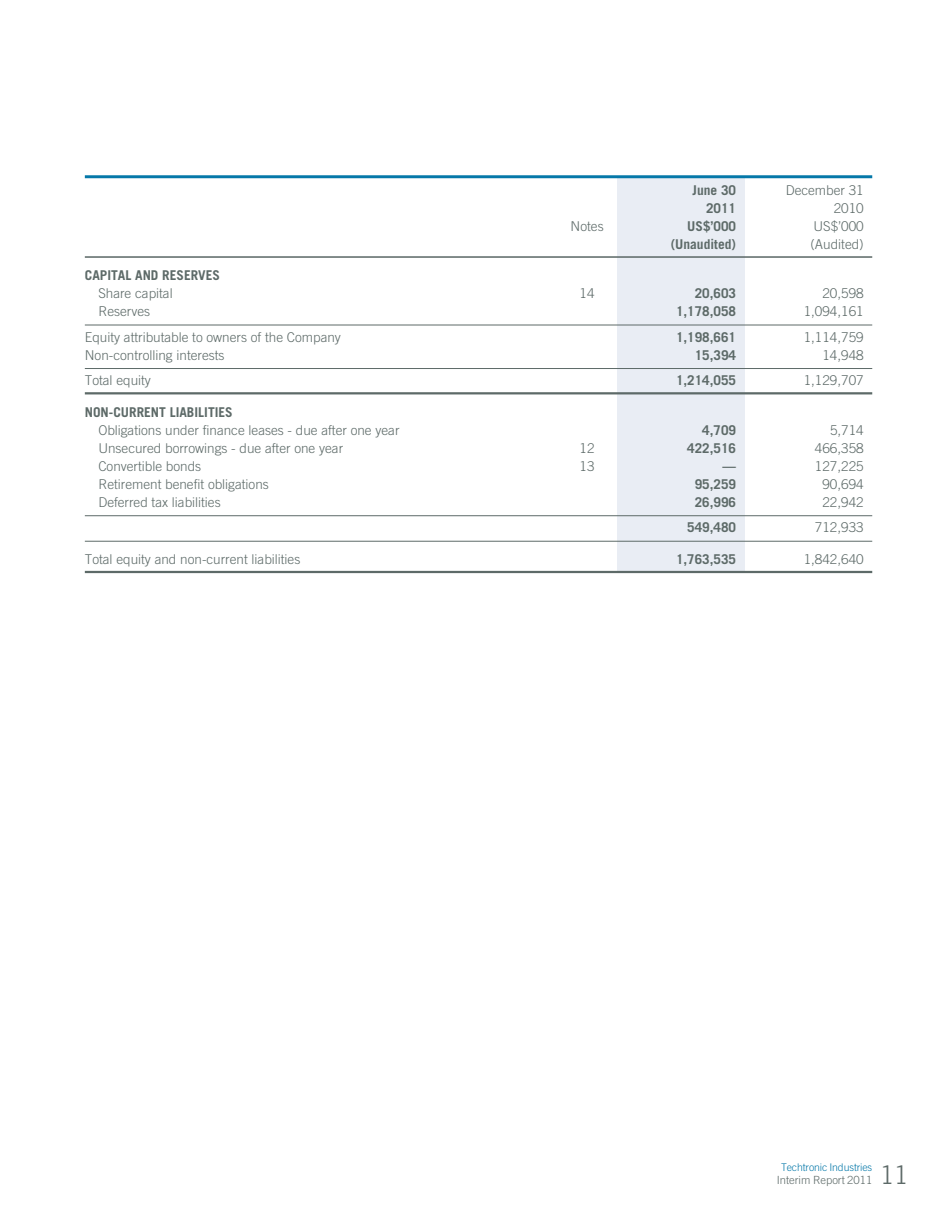
<style>
.page{position:relative;width:936px;height:1212px;background:#fff}
.page>*{position:absolute;margin:0;border:0;box-sizing:border-box;transform-origin:0 0}
.t1{font:300 25.5px "Trade Gothic";color:#5d6a68}
.t2{font:300 13.5px "Trade Gothic";color:#5d6a68}
.t3{font:700 13.5px "Trade Gothic";color:#5d6a68}
.t4{font:300 11.25px "Trade Gothic";color:#5d6a68}
.t5{font:300 10.5px "Trade Gothic";letter-spacing:-.01em;color:#0578a9}
</style>
<div class="page">
<div style="left:617px;top:178px;width:128px;height:394px;background:#e9edf4"></div>
<hr style="left:85px;top:175px;width:787px;height:3px;background:#0578a9">
<hr style="left:85px;top:256px;width:787px;height:2px;background:#5d6a68">
<hr style="left:85px;top:325px;width:787px;height:1px;background:#5d6a68">
<hr style="left:85px;top:368px;width:787px;height:1px;background:#5d6a68">
<hr style="left:85px;top:392px;width:787px;height:2px;background:#5d6a68">
<hr style="left:85px;top:515px;width:787px;height:1px;background:#5d6a68">
<hr style="left:85px;top:541px;width:787px;height:1px;background:#5d6a68">
<hr style="left:85px;top:571px;width:787px;height:2px;background:#5d6a68">
<p class="t3" style="left:693px;top:185px;width:45px">June 30</p>
<p class="t2" style="left:786px;top:185px;width:80px">December 31</p>
<p class="t3" style="left:706px;top:203px;width:32px">2011</p>
<p class="t2" style="left:834px;top:203px;width:32px">2010</p>
<p class="t2" style="left:571px;top:221px;width:35px">Notes</p>
<p class="t3" style="left:687px;top:221px;width:50px">US$’000</p>
<p class="t2" style="left:813px;top:221px;width:52px">US$’000</p>
<p class="t3" style="left:671px;top:239px;width:67px">(Unaudited)</p>
<p class="t2" style="left:810px;top:239px;width:55px">(Audited)</p>
<p class="t3" style="left:85px;top:270px;width:137px">CAPITAL AND RESERVES</p>
<p class="t2" style="left:98px;top:288px;width:76px">Share capital</p>
<p class="t2" style="left:580px;top:288px;width:17px">14</p>
<p class="t3" style="left:695px;top:288px;width:43px">20,603</p>
<p class="t2" style="left:822px;top:288px;width:43px">20,598</p>
<p class="t2" style="left:98px;top:306px;width:53px">Reserves</p>
<p class="t3" style="left:676px;top:306px;width:62px">1,178,058</p>
<p class="t2" style="left:804px;top:306px;width:62px">1,094,161</p>
<p class="t2" style="left:85px;top:332px;width:258px">Equity attributable to owners of the Company</p>
<p class="t3" style="left:676px;top:332px;width:62px">1,198,661</p>
<p class="t2" style="left:804px;top:332px;width:62px">1,114,759</p>
<p class="t2" style="left:85px;top:350px;width:141px">Non-controlling interests</p>
<p class="t3" style="left:695px;top:350px;width:43px">15,394</p>
<p class="t2" style="left:822px;top:350px;width:43px">14,948</p>
<p class="t2" style="left:85px;top:375px;width:68px">Total equity</p>
<p class="t3" style="left:676px;top:375px;width:62px">1,214,055</p>
<p class="t2" style="left:804px;top:375px;width:62px">1,129,707</p>
<p class="t3" style="left:85px;top:407px;width:149px">NON-CURRENT LIABILITIES</p>
<p class="t2" style="left:98px;top:425px;width:303px">Obligations under finance leases - due after one year</p>
<p class="t3" style="left:702px;top:425px;width:35px">4,709</p>
<p class="t2" style="left:830px;top:425px;width:35px">5,714</p>
<p class="t2" style="left:98px;top:443px;width:246px">Unsecured borrowings - due after one year</p>
<p class="t2" style="left:580px;top:443px;width:17px">12</p>
<p class="t3" style="left:687px;top:443px;width:50px">422,516</p>
<p class="t2" style="left:815px;top:443px;width:50px">466,358</p>
<p class="t2" style="left:98px;top:461px;width:104px">Convertible bonds</p>
<p class="t2" style="left:580px;top:461px;width:17px">13</p>
<p class="t3" style="left:723px;top:461px;width:15px">—</p>
<p class="t2" style="left:815px;top:461px;width:50px">127,225</p>
<p class="t2" style="left:98px;top:479px;width:172px">Retirement benefit obligations</p>
<p class="t3" style="left:695px;top:479px;width:43px">95,259</p>
<p class="t2" style="left:822px;top:479px;width:43px">90,694</p>
<p class="t2" style="left:98px;top:497px;width:124px">Deferred tax liabilities</p>
<p class="t3" style="left:695px;top:497px;width:43px">26,996</p>
<p class="t2" style="left:822px;top:497px;width:43px">22,942</p>
<p class="t3" style="left:687px;top:523px;width:50px">549,480</p>
<p class="t2" style="left:815px;top:523px;width:50px">712,933</p>
<p class="t2" style="left:85px;top:554px;width:217px">Total equity and non-current liabilities</p>
<p class="t3" style="left:676px;top:554px;width:62px">1,763,535</p>
<p class="t2" style="left:804px;top:554px;width:62px">1,842,640</p>
<p class="t5" style="left:781px;top:1163px;width:93px">Techtronic Industries</p>
<p class="t4" style="left:777px;top:1176px;width:97px">Interim Report 2011</p>
<h1 class="t1" style="left:880px;top:1166px;width:30px">11</h1>
</div>
